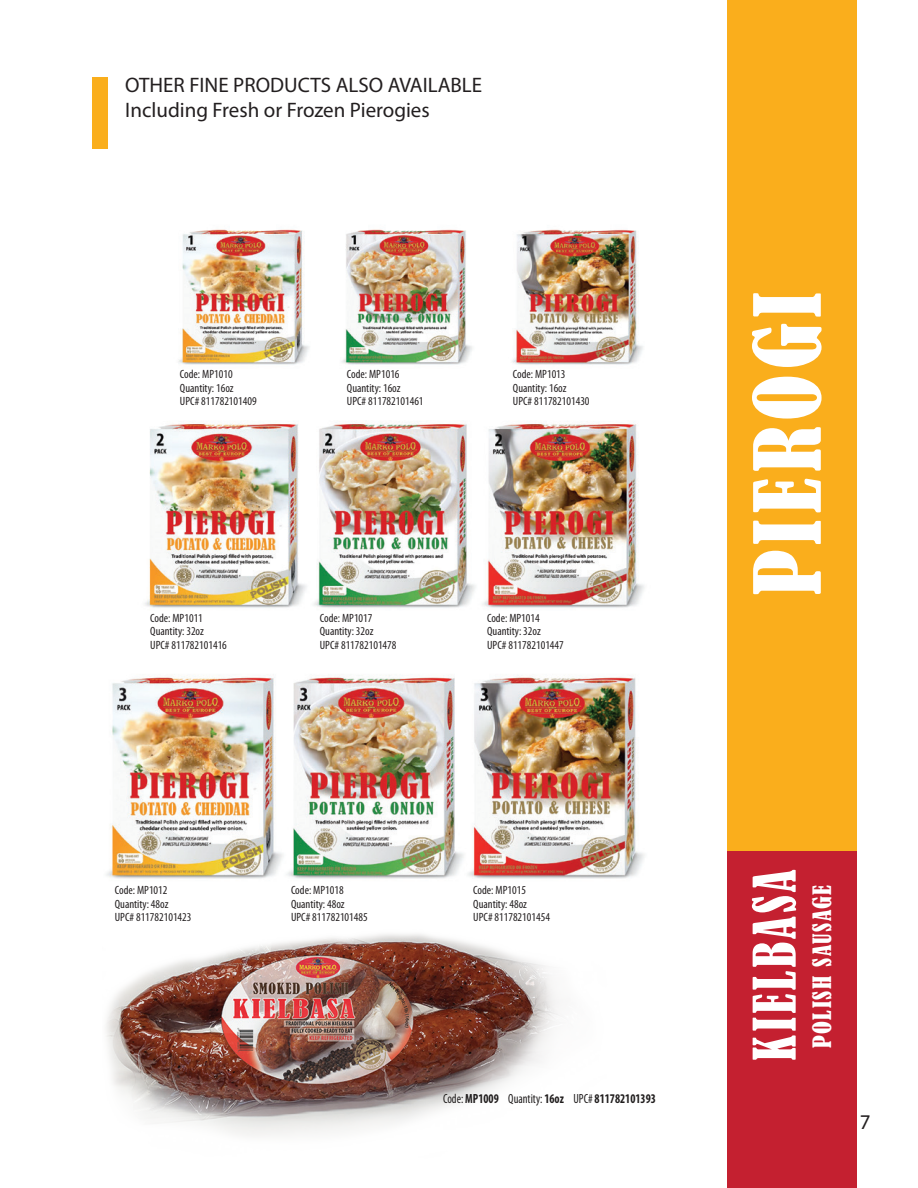
<style>
.page{position:relative;width:918px;height:1188px;background:#fff}
.page>*{position:absolute;margin:0;border:0;box-sizing:border-box;transform-origin:0 0}
.t1{font:condensed 23.85px "Bernard";letter-spacing:.065em;color:#fff}
.t2{font:21px/25.2px "Myriad Pro";color:#231f20}
.t3{font:700 condensed 13.35px "Myriad Pro";color:#211e1e;scale:.9 1}
.t4{font:condensed 12px/13.5px "Myriad Pro";color:#231f20}
.s1{font-weight:400}
</style>
<div class="page">
<img style="left:106px;top:229px;width:539px;height:650px">
<div style="left:727px;top:0;width:130px;height:1020px;background:#faae1c"></div>
<div style="left:727px;top:852px;width:130px;height:336px;background:#c42030"></div>
<svg style="left:753px;top:551px;width:68px;height:43px"></svg>
<svg style="left:753px;top:521px;width:68px;height:23px"></svg>
<svg style="left:753px;top:479px;width:68px;height:33px"></svg>
<svg style="left:753px;top:427px;width:68px;height:44px"></svg>
<svg style="left:752px;top:377px;width:70px;height:42px"></svg>
<svg style="left:752px;top:324px;width:70px;height:43px"></svg>
<svg style="left:753px;top:293px;width:68px;height:24px"></svg>
<svg style="left:752px;top:870px;width:44px;height:190px"></svg>
<img style="left:106px;top:877px;width:503px;height:259px">
<div style="left:92px;top:77px;width:16px;height:71px;background:#faae1c"></div>
<h2 class="t2" style="left:125px;top:72px;width:359px">OTHER FINE PRODUCTS ALSO AVAILABLE<br>Including Fresh or Frozen Pierogies</h2>
<p class="t4" style="left:180px;top:367px;width:78px">Code: MP1010<br>Quantity: 16oz<br>UPC# 811782101409</p>
<p class="t4" style="left:347px;top:367px;width:78px">Code: MP1016<br>Quantity: 16oz<br>UPC# 811782101461</p>
<p class="t4" style="left:513px;top:367px;width:78px">Code: MP1013<br>Quantity: 16oz<br>UPC# 811782101430</p>
<p class="t4" style="left:150px;top:611px;width:78px">Code: MP1011<br>Quantity: 32oz<br>UPC# 811782101416</p>
<p class="t4" style="left:320px;top:611px;width:78px">Code: MP1017<br>Quantity: 32oz<br>UPC# 811782101478</p>
<p class="t4" style="left:487px;top:611px;width:78px">Code: MP1014<br>Quantity: 32oz<br>UPC# 811782101447</p>
<p class="t4" style="left:115px;top:883px;width:78px">Code: MP1012<br>Quantity: 48oz<br>UPC# 811782101423</p>
<p class="t4" style="left:291px;top:883px;width:78px">Code: MP1018<br>Quantity: 48oz<br>UPC# 811782101485</p>
<p class="t4" style="left:473px;top:883px;width:78px">Code: MP1015<br>Quantity: 48oz<br>UPC# 811782101454</p>
<p class="t3" style="left:443px;top:1090px;width:238px"><span class="s1">Code:</span> MP1009 <span class="s1">Quantity:</span> 16oz <span class="s1">UPC#</span> 811782101393</p>
<h1 class="t1" style="left:808px;top:1048px;width:165px;rotate:-90deg">POLISH SAUSAGE</h1>
<h2 class="t2" style="left:860px;top:1109px;width:12px">7</h2>
</div>
